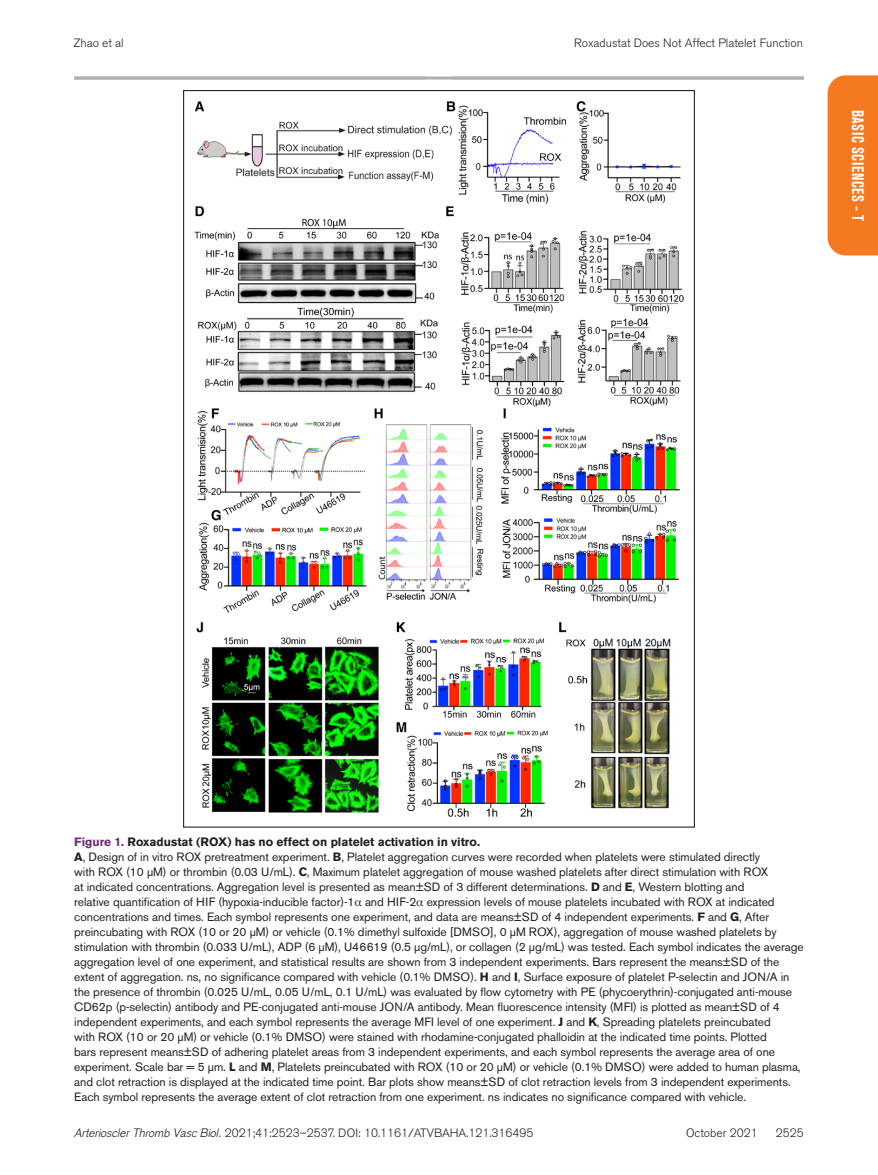
<style>
.page{position:relative;width:878px;height:1175px;background:#fff}
.page>*{position:absolute;margin:0;border:0;box-sizing:border-box;transform-origin:0 0}
.t1{font:700 condensed 16.5px "Akzidenz Grotesk BE";color:#fff;scale:.9 1}
.t2{font:12px/15px "Akzidenz Grotesk BE";letter-spacing:-.005em;color:#231f20}
.t3{font:300 12px "Akzidenz Grotesk BE";color:#231f20}
.s1{font-weight:700;color:#6e2f76}
.s2{font-weight:700}
.s3{font-family:"Gandhari Unicode"}
.s4{font-family:"Akzidenz Grotesk";font-style:italic}
</style>
<div class="page">
<div style="left:827px;top:75px;width:51px;height:180px;background:#f47921"></div>
<hr style="left:74px;top:76px;width:729px;height:4px;background:#b9babe">
<svg style="left:183px;top:90px;width:512px;height:738px"></svg>
<p class="t3" style="left:74px;top:36px;width:52px">Zhao et al</p>
<p class="t3" style="left:574px;top:36px;width:230px">Roxadustat Does Not Affect Platelet Function</p>
<h1 class="t1" style="left:867px;top:110px;width:125px;rotate:90deg">Basic Sciences - T</h1>
<p class="t2" style="left:74px;top:834px;width:731px"><span class="s1">Figure 1.</span> <span class="s2">Roxadustat (ROX) has no effect on platelet activation in vitro.<br>A</span>, Design of in vitro ROX pretreatment experiment. <span class="s2">B</span>, Platelet aggregation curves were recorded when platelets were stimulated directly<br>with ROX (10 μM) or thrombin (0.03 U/mL). <span class="s2">C</span>, Maximum platelet aggregation of mouse washed platelets after direct stimulation with ROX<br>at indicated concentrations. Aggregation level is presented as mean±SD of 3 different determinations. <span class="s2">D</span> and <span class="s2">E</span>, Western blotting and<br>relative quantification of HIF (hypoxia-inducible factor)-1<span class="s3">α</span> and HIF-2<span class="s3">α</span> expression levels of mouse platelets incubated with ROX at indicated concentrations and times. Each symbol represents one experiment, and data are means±SD of 4 independent experiments. <span class="s2">F</span> and <span class="s2">G</span>, After preincubating with ROX (10 or 20 μM) or vehicle (0.1% dimethyl sulfoxide [DMSO], 0 μM ROX), aggregation of mouse washed platelets by stimulation with thrombin (0.033 U/mL), ADP (6 μM), U46619 (0.5 μg/mL), or collagen (2 μg/mL) was tested. Each symbol indicates the average aggregation level of one experiment, and statistical results are shown from 3 independent experiments. Bars represent the means±SD of the extent of aggregation. ns, no significance compared with vehicle (0.1% DMSO). <span class="s2">H</span> and <span class="s2">I</span>, Surface exposure of platelet P-selectin and JON/A in the presence of thrombin (0.025 U/mL, 0.05 U/mL, 0.1 U/mL) was evaluated by flow cytometry with PE (phycoerythrin)-conjugated anti-mouse CD62p (p-selectin) antibody and PE-conjugated anti-mouse JON/A antibody. Mean fluorescence intensity (MFI) is plotted as mean±SD of 4 independent experiments, and each symbol represents the average MFI level of one experiment. <span class="s2">J</span> and <span class="s2">K</span>, Spreading platelets preincubated<br>with ROX (10 or 20 μM) or vehicle (0.1% DMSO) were stained with rhodamine-conjugated phalloidin at the indicated time points. Plotted<br>bars represent means±SD of adhering platelet areas from 3 independent experiments, and each symbol represents the average area of one experiment. Scale bar = 5 μm. <span class="s2">L</span> and <span class="s2">M</span>, Platelets preincubated with ROX (10 or 20 μM) or vehicle (0.1% DMSO) were added to human plasma, and clot retraction is displayed at the indicated time point. Bar plots show means±SD of clot retraction levels from 3 independent experiments.<br>Each symbol represents the average extent of clot retraction from one experiment. ns indicates no significance compared with vehicle.</p>
<p class="t3" style="left:74px;top:1126px;width:461px"><span class="s4">Arterioscler Thromb Vasc Biol.</span> 2021;41:2523–2537. DOI: 10.1161/ATVBAHA.121.316495</p>
<p class="t3" style="left:686px;top:1126px;width:73px">October 2021</p>
<p class="t3" style="left:775px;top:1126px;width:29px">2525</p>
</div>
